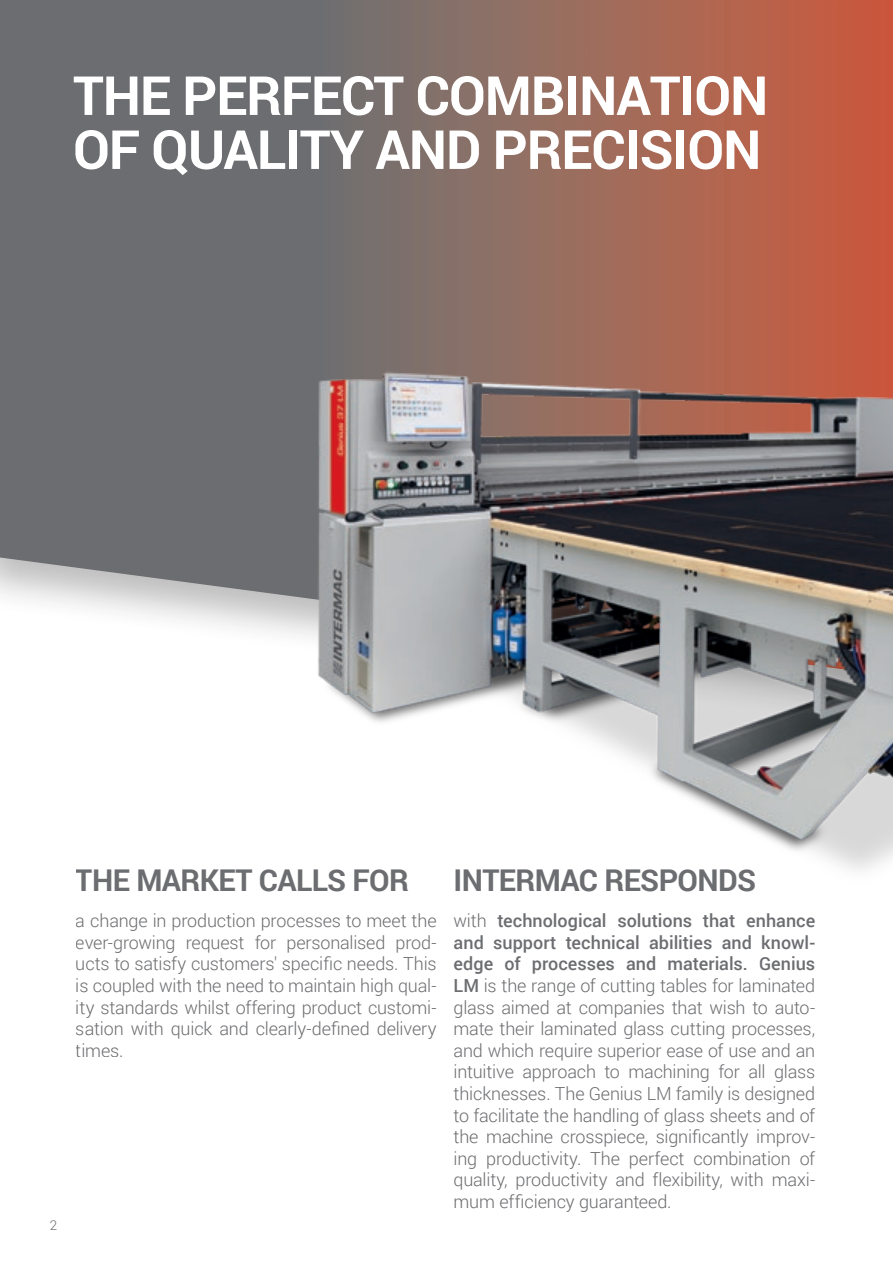
<style>
.page{position:relative;width:893px;height:1263px;background:#fff}
.page>*{position:absolute;margin:0;border:0;box-sizing:border-box;transform-origin:0 0}
.t1{font:700 54px/54px "Roboto";letter-spacing:-.02em;color:#fff}
.t2{font:700 30px "Roboto";letter-spacing:-.02em;color:#6c6d70}
.t3{font:300 18px/21.6px "Roboto";letter-spacing:-.01em;color:#6c6d70;text-align:justify}
.t4{font:300 13.5px "Roboto";color:#6c6d70}
.s1{font-weight:500}
</style>
<div class="page">
<svg style="left:0;top:0;width:893px;height:630px;background:#8a6f68"></svg>
<img style="left:266px;top:347px;width:627px;height:524px">
<p class="t1" style="left:73px;top:67px;width:697px">THE PERFECT COMBINATION<br>OF QUALITY AND PRECISION</p>
<p class="t4" style="left:50px;top:1215px;width:9px">2</p>
<h2 class="t2" style="left:76px;top:859px;width:335px">THE MARKET CALLS FOR</h2>
<p class="t3" style="left:76px;top:909px;width:362px">a change in production processes to meet the ever-growing request for personalised prod&shy;ucts to satisfy customers' specific needs. This is coupled with the need to maintain high qual&shy;ity standards whilst offering product customi&shy;sation with quick and clearly-defined delivery times.</p>
<h2 class="t2" style="left:454px;top:859px;width:304px">INTERMAC RESPONDS</h2>
<p class="t3" style="left:454px;top:909px;width:363px">with <span class="s1">technological solutions that enhance and support technical abilities and knowl&shy;edge of processes and materials. Genius LM</span> is the range of cutting tables for laminated glass aimed at companies that wish to auto&shy;mate their laminated glass cutting processes, and which require superior ease of use and an intuitive approach to machining for all glass thicknesses. The Genius LM family is designed to facilitate the handling of glass sheets and of the machine crosspiece, significantly improv&shy;ing productivity. The perfect combination of quality, productivity and flexibility, with maxi&shy;mum efficiency guaranteed.</p>
</div>
